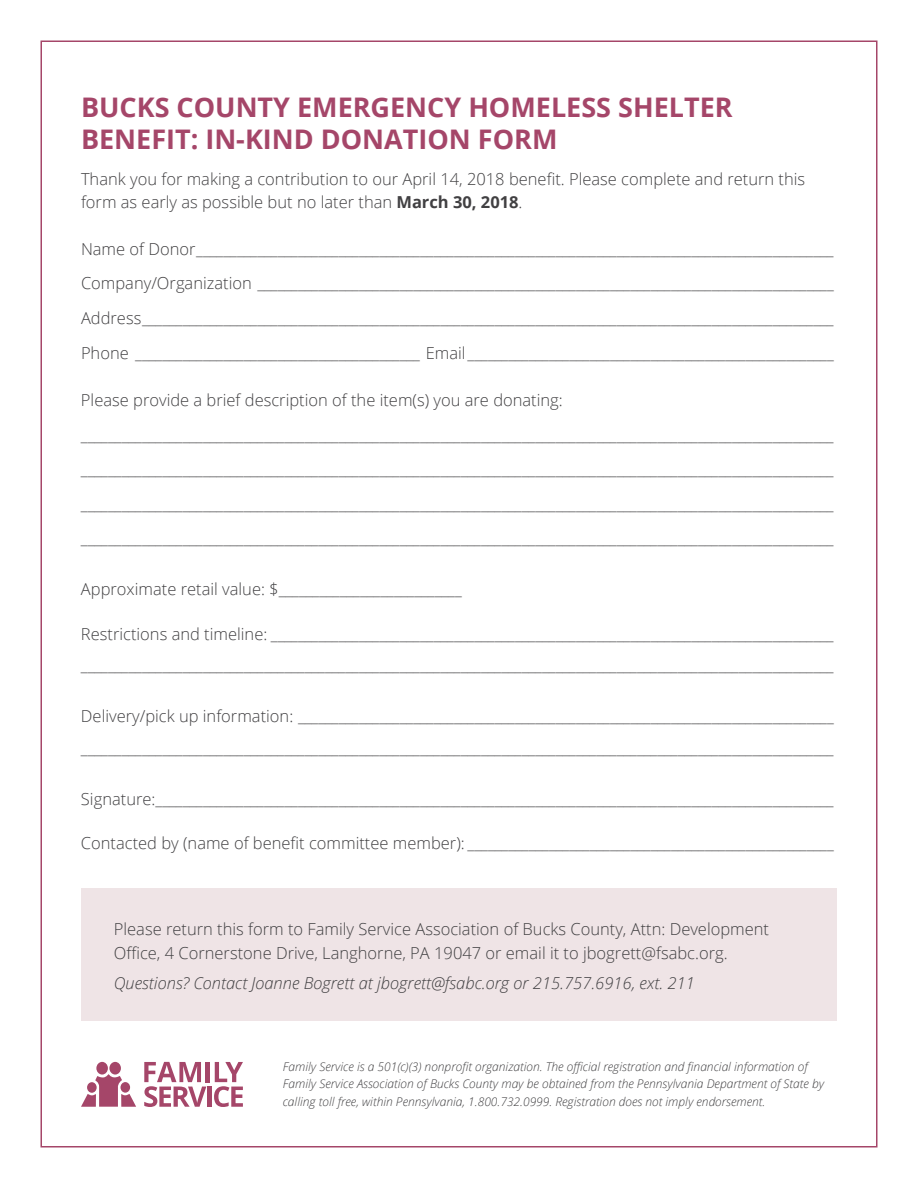
<style>
.page{position:relative;width:918px;height:1188px;background:#fff}
.page>*{position:absolute;margin:0;border:0;box-sizing:border-box;transform-origin:0 0}
.t1{font:700 27px/32.4px "Open Sans";color:#a54669}
.t2{font:300 16.5px/34.7px "Open Sans";color:#414042}
.t3{font:italic 300 16.5px "Open Sans";color:#414042}
.t4{font:italic 300 12px/17.7px "Open Sans";color:#414042}
.s1{font-weight:700}
</style>
<div class="page">
<div style="left:81px;top:888px;width:756px;height:133px;background:#efe4e6"></div>
<div style="left:96px;top:1062px;width:12px;height:13px;background:#a54669;border-radius:50%"></div>
<svg style="left:81px;top:1074px;width:55px;height:33px"></svg>
<div style="left:109px;top:1062px;width:12px;height:13px;background:#a54669;border-radius:50%"></div>
<div style="left:207px;top:1087px;width:5px;height:20px;background:#a54669"></div>
<svg style="left:144px;top:1062px;width:62px;height:45px"></svg>
<hr style="left:206px;top:1062px;width:4px;height:20px;background:#a54669">
<svg style="left:214px;top:1062px;width:29px;height:45px"></svg>
<h1 class="t1" style="left:81px;top:90px;width:653px">BUCKS COUNTY EMERGENCY HOMELESS SHELTER<br>BENEFIT: IN-KIND DONATION FORM</h1>
<p class="t2" style="left:81px;top:167px;width:726px;line-height:22.5px">Thank you for making a contribution to our April 14, 2018 benefit. Please complete and return this form as early as possible but no later than <span class="s1">March 30, 2018</span>.</p>
<p class="t2" style="left:81px;top:231px;width:754px;text-align:justify">Name of Donor______________________________________________________________________________________________ Company/Organization _____________________________________________________________________________________ Address______________________________________________________________________________________________________ Phone __________________________________________ Email ______________________________________________________</p>
<p class="t2" style="left:81px;top:382px;width:754px">Please provide a brief description of the item(s) you are donating: _______________________________________________________________________________________________________________ _______________________________________________________________________________________________________________ _______________________________________________________________________________________________________________ _______________________________________________________________________________________________________________</p>
<p class="t2" style="left:81px;top:572px;width:382px">Approximate retail value: $___________________________</p>
<p class="t2" style="left:81px;top:617px;width:754px;line-height:31.7px">Restrictions and timeline: ___________________________________________________________________________________ _______________________________________________________________________________________________________________</p>
<p class="t2" style="left:81px;top:700px;width:754px;line-height:31.7px">Delivery/pick up information: _______________________________________________________________________________ _______________________________________________________________________________________________________________</p>
<p class="t2" style="left:81px;top:781px;width:754px">Signature:____________________________________________________________________________________________________</p>
<p class="t2" style="left:81px;top:825px;width:754px">Contacted by (name of benefit committee member): ______________________________________________________</p>
<p class="t2" style="left:114px;top:916px;width:657px;line-height:24px">Please return this form to Family Service Association of Bucks County, Attn: Development<br>Office, 4 Cornerstone Drive, Langhorne, PA 19047 or email it to jbogrett@fsabc.org.</p>
<p class="t3" style="left:114px;top:972px;width:583px">Questions? Contact Joanne Bogrett at jbogrett@fsabc.org or 215.757.6916, ext. 211</p>
<p class="t4" style="left:283px;top:1057px;width:543px">Family Service is a 501(c)(3) nonprofit organization. The official registration and financial information of<br>Family Service Association of Bucks County may be obtained from the Pennsylvania Department of State by calling toll free, within Pennsylvania, 1.800.732.0999. Registration does not imply endorsement.</p>
</div>
